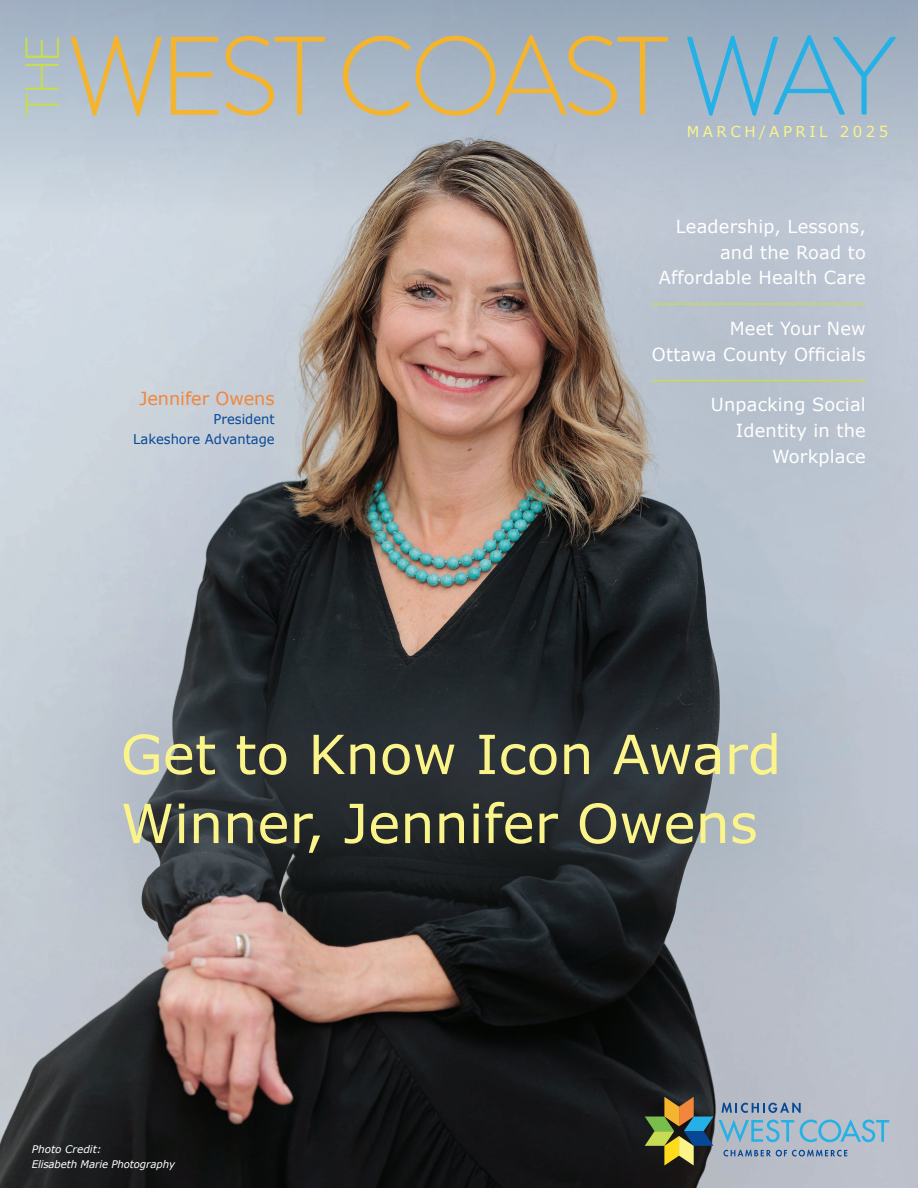
<style>
.page{position:relative;width:918px;height:1188px;background:#fff}
.page>*{position:absolute;margin:0;border:0;box-sizing:border-box;transform-origin:0 0}
.t1{font:300 111px "Brandon Grotesque";letter-spacing:-.065em;color:#f4b42d}
.t2{font:54px/69px "Verdana";color:#faf48a}
.t3{font:300 48px "Brandon Grotesque";color:#c8db54}
.t4{font:18px/25.5px "Verdana";letter-spacing:.01em;color:#fff;text-align:right}
.t5{font:18px "Verdana";color:#f1863c}
.t6{font:15px "Verdana";letter-spacing:.23em;color:#faf48a}
.t7{font:13.5px/19.5px "Verdana";color:#074895;text-align:right}
.t8{font:italic 10.5px/15px "Verdana";letter-spacing:-.01em;color:#fff}
.s1{color:#26b1e6}
</style>
<div class="page">
<img style="left:0;top:219px;width:918px;height:969px">
<svg style="left:0;top:0;width:918px;height:219px;background:#aab5c2"></svg>
<div style="left:862px;top:964px;width:56px;height:224px;background:#bcc2cc"></div>
<div style="left:0;top:605px;width:907px;height:374px;background:#8493a3;opacity:.35"></div>
<svg style="left:645px;top:1097px;width:68px;height:69px;background:#646943"></svg>
<svg style="left:719px;top:1120px;width:75px;height:23px;background:#8ab8cf"></svg>
<svg style="left:800px;top:1119px;width:89px;height:23px"></svg>
<svg style="left:722px;top:1103px;width:79px;height:10px"></svg>
<svg style="left:724px;top:1150px;width:123px;height:7px"></svg>
<div style="left:495px;top:60px;width:423px;height:563px;background:#8493a3;opacity:.21"></div>
<hr style="left:651px;top:303px;width:215px;height:2px;background:#c8db54">
<hr style="left:651px;top:380px;width:215px;height:1px;background:#c8db54">
<h3 class="t3" style="left:10px;top:116px;width:83px;rotate:-90deg">THE</h3>
<h1 class="t1" style="left:67px;top:1px;width:830px">WEST COAST <span class="s1">WAY</span></h1>
<p class="t6" style="left:687px;top:122px;width:203px">MARCH/APRIL 2025</p>
<p class="t5" style="left:139px;top:387px;width:137px">Jennifer Owens</p>
<p class="t7" style="left:133px;top:410px;width:143px">President<br>Lakeshore Advantage</p>
<p class="t4" style="left:659px;top:214px;width:209px">Leadership, Lessons, and the Road to<br>Affordable Health Care</p>
<p class="t4" style="left:652px;top:316px;width:215px">Meet Your New<br>Ottawa County Officials</p>
<p class="t4" style="left:711px;top:392px;width:156px">Unpacking Social<br>Identity in the<br>Workplace</p>
<h2 class="t2" style="left:121px;top:721px;width:662px">Get to Know Icon Award<br>Winner, Jennifer Owens</h2>
<p class="t8" style="left:32px;top:1142px;width:145px">Photo Credit:<br>Elisabeth Marie Photography</p>
</div>
